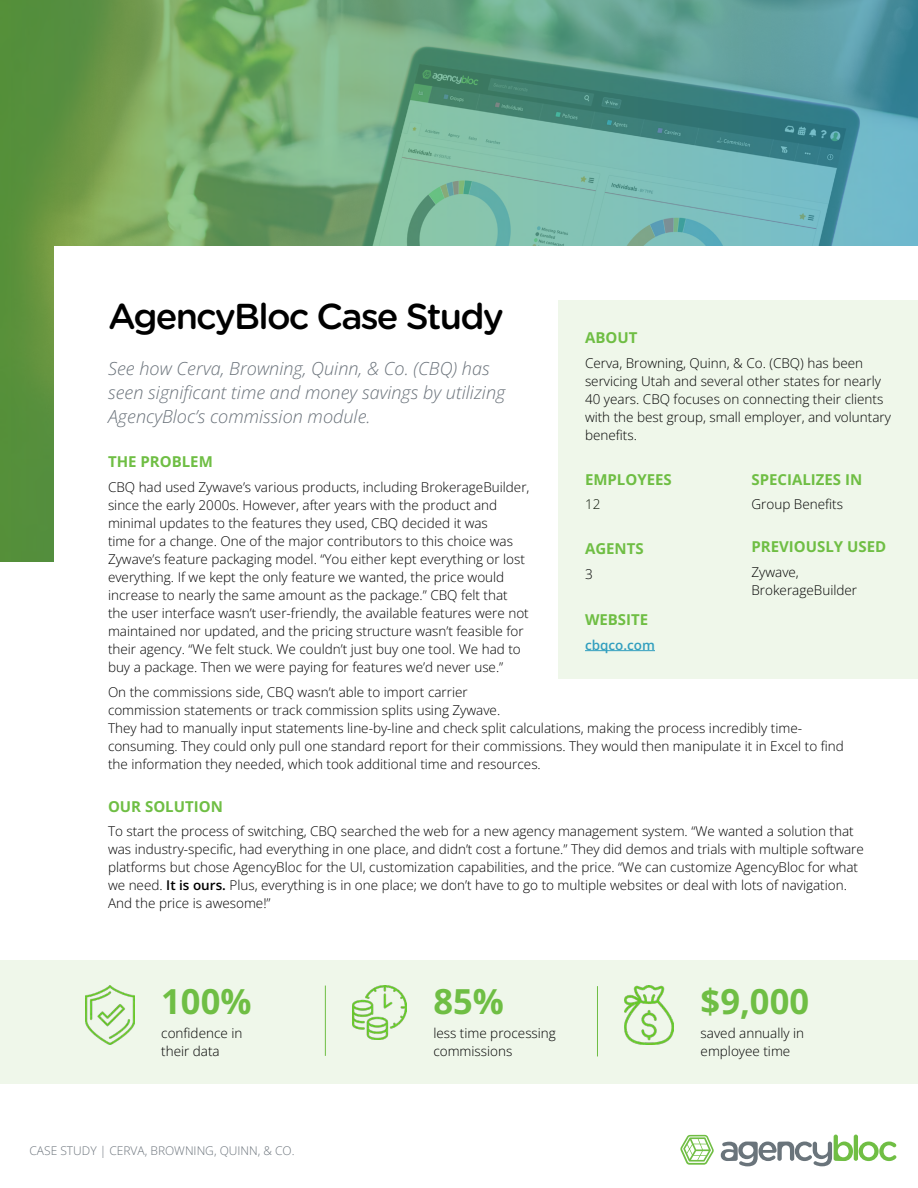
<style>
.page{position:relative;width:918px;height:1188px;background:#fff}
.page>*{position:absolute;margin:0;border:0;box-sizing:border-box;transform-origin:0 0}
.t1{font:500 36px "Gotham Rounded";letter-spacing:-.05em;color:#000}
.t2{font:700 34.5px "Open Sans";color:#6fbe44}
.t3{font:italic 300 18px/24px "Open Sans";color:#6b737b}
.t4{font:700 15px "Open Sans";color:#6fbe44}
.t5{font:300 13.5px/18px "Open Sans";color:#000}
.t6{font:600 13.5px "Open Sans";color:#329fbf}
.t7{font:300 12px "Open Sans";color:#6b737b}
.s1{font-weight:600}
</style>
<div class="page">
<svg style="left:0;top:0;width:918px;height:561px;background:#69a480"></svg>
<div style="left:54px;top:246px;width:864px;height:841px;background:#fff"></div>
<svg style="left:680px;top:1135px;width:34px;height:30px"></svg>
<hr style="left:854px;top:1135px;width:4px;height:26px;background:#70be44;border-radius:2px">
<svg style="left:859px;top:1142px;width:37px;height:19px"></svg>
<svg style="left:721px;top:1135px;width:132px;height:31px"></svg>
<div style="left:558px;top:300px;width:360px;height:379px;background:#eff7ea"></div>
<hr style="left:585px;top:650px;width:70px;height:1px;background:#329fbf">
<div style="left:0;top:960px;width:918px;height:123px;background:#eff7ea"></div>
<hr style="left:597px;top:986px;width:1px;height:70px;background:#6fbe44">
<img style="left:352px;top:986px;width:54px;height:54px">
<img style="left:624px;top:986px;width:50px;height:59px">
<hr style="left:325px;top:986px;width:1px;height:70px;background:#6fbe44">
<img style="left:86px;top:986px;width:49px;height:59px">
<h1 class="t1" style="left:108px;top:290px;width:397px">AgencyBloc Case Study</h1>
<h3 class="t3" style="left:108px;top:356px;width:399px">See how Cerva, Browning, Quinn, &amp; Co. (CBQ) has seen significant time and money savings by utilizing<br>AgencyBloc’s commission module.</h3>
<p class="t4" style="left:585px;top:327px;width:54px">ABOUT</p>
<p class="t5" style="left:585px;top:354px;width:307px">Cerva, Browning, Quinn, &amp; Co. (CBQ) has been servicing Utah and several other states for nearly 40 years. CBQ focuses on connecting their clients with the best group, small employer, and voluntary benefits.</p>
<p class="t4" style="left:108px;top:451px;width:106px">THE PROBLEM</p>
<p class="t5" style="left:108px;top:478px;width:423px">CBQ had used Zywave’s various products, including BrokerageBuilder, since the early 2000s. However, after years with the product and minimal updates to the features they used, CBQ decided it was<br>time for a change. One of the major contributors to this choice was Zywave’s feature packaging model. “You either kept everything or lost everything. If we kept the only feature we wanted, the price would increase to nearly the same amount as the package.” CBQ felt that the user interface wasn’t user-friendly, the available features were not maintained nor updated, and the pricing structure wasn’t feasible for their agency. “We felt stuck. We couldn’t just buy one tool. We had to buy a package. Then we were paying for features we’d never use.”</p>
<p class="t5" style="left:108px;top:682px;width:737px">On the commissions side, CBQ wasn’t able to import carrier<br>commission statements or track commission splits using Zywave.<br>They had to manually input statements line-by-line and check split calculations, making the process incredibly time&shy;consuming. They could only pull one standard report for their commissions. They would then manipulate it in Excel to find the information they needed, which took additional time and resources.</p>
<p class="t4" style="left:585px;top:469px;width:88px">EMPLOYEES</p>
<p class="t5" style="left:585px;top:495px;width:17px">12</p>
<p class="t4" style="left:752px;top:469px;width:112px">SPECIALIZES IN</p>
<p class="t5" style="left:752px;top:495px;width:93px">Group Benefits</p>
<p class="t4" style="left:751px;top:537px;width:136px">PREVIOUSLY USED</p>
<p class="t5" style="left:751px;top:563px;width:107px">Zywave,<br>BrokerageBuilder</p>
<p class="t4" style="left:585px;top:538px;width:60px">AGENTS</p>
<p class="t5" style="left:585px;top:565px;width:9px">3</p>
<p class="t4" style="left:585px;top:610px;width:65px">WEBSITE</p>
<p class="t6" style="left:585px;top:636px;width:71px">cbqco.com</p>
<p class="t4" style="left:108px;top:796px;width:116px">OUR SOLUTION</p>
<p class="t5" style="left:108px;top:822px;width:757px">To start the process of switching, CBQ searched the web for a new agency management system. “We wanted a solution that was industry-specific, had everything in one place, and didn’t cost a fortune.” They did demos and trials with multiple software platforms but chose AgencyBloc for the UI, customization capabilities, and the price. “We can customize AgencyBloc for what we need. <span class="s1">It is ours.</span> Plus, everything is in one place; we don’t have to go to multiple websites or deal with lots of navigation.<br>And the price is awesome!”</p>
<h2 class="t2" style="left:161px;top:977px;width:92px">100%</h2>
<p class="t5" style="left:161px;top:1024px;width:83px">confidence in their data</p>
<p class="t7" style="left:29px;top:1143px;width:267px">CASE STUDY | CERVA, BROWNING, QUINN, &amp; CO.</p>
<h2 class="t2" style="left:433px;top:977px;width:72px">85%</h2>
<h2 class="t2" style="left:701px;top:977px;width:110px">$9,000</h2>
<p class="t5" style="left:701px;top:1024px;width:105px">saved annually in employee time</p>
<p class="t5" style="left:433px;top:1024px;width:124px">less time processing commissions</p>
</div>
